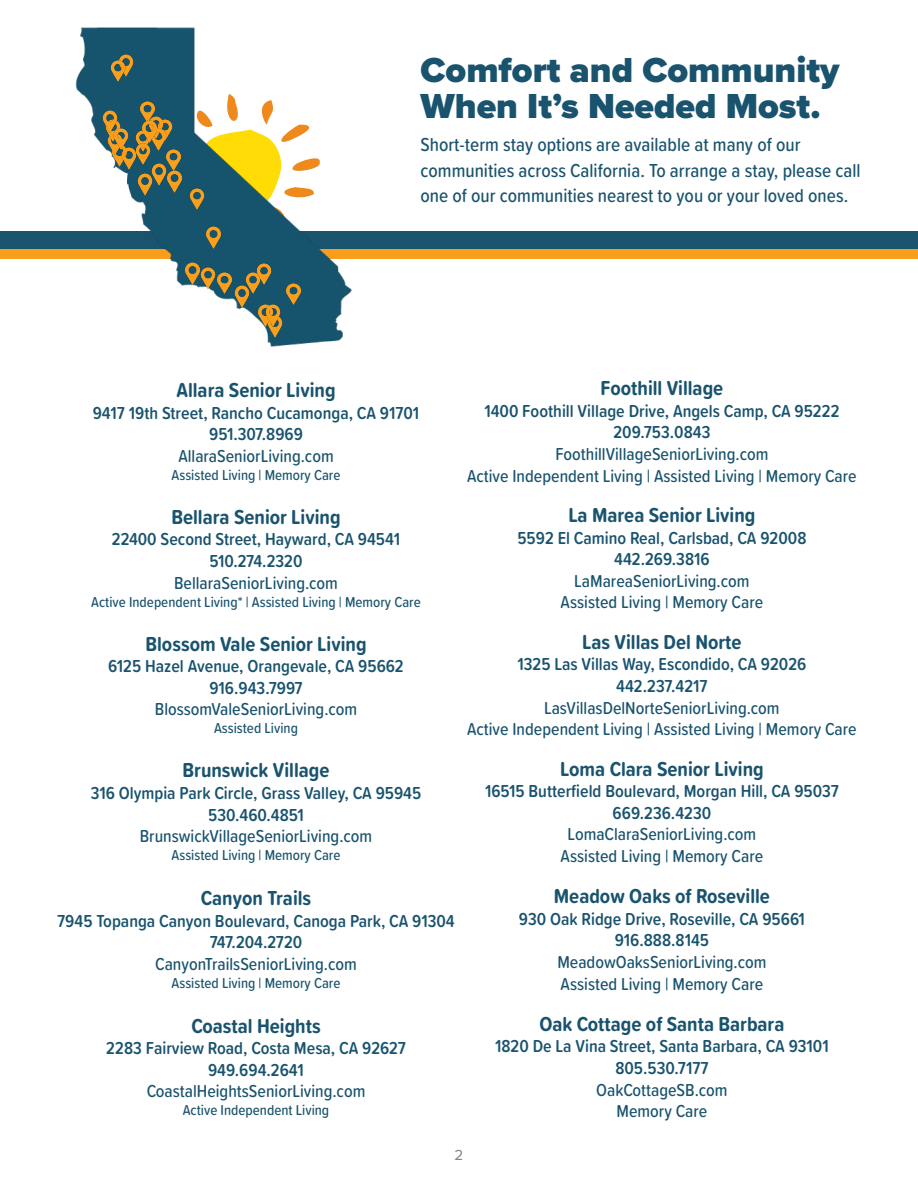
<style>
.page{position:relative;width:918px;height:1188px;background:#fff}
.page>*{position:absolute;margin:0;border:0;box-sizing:border-box;transform-origin:0 0}
.t1{font:900 36px/35.7px "Proxima Nova";color:#19536e}
.t2{font:700 21px "Proxima Soft Cond";color:#19536e}
.t3{font:500 19.5px/25.5px "Proxima Soft Cond";color:#19536e}
.t4{font:600 18px "Proxima Soft Cond";color:#19536e}
.t5{font:500 18px "Proxima Soft Cond";color:#19536e}
.t6{font:500 15px "Proxima Soft Cond";color:#19536e}
.t7{font:15px "Proxima Nova";color:#808285}
</style>
<div class="page">
<div style="left:0;top:232px;width:918px;height:17px;background:#19536e"></div>
<div style="left:0;top:249px;width:918px;height:10px;background:#f89e1c"></div>
<img style="left:49px;top:27px;width:330px;height:320px">
<img style="left:166px;top:118px;width:9px;height:23px">
<img style="left:108px;top:155px;width:9px;height:12px">
<img style="left:114px;top:54px;width:22px;height:23px">
<img style="left:106px;top:59px;width:22px;height:23px">
<img style="left:136px;top:100px;width:22px;height:23px">
<img style="left:117px;top:150px;width:22px;height:20px">
<img style="left:144px;top:116px;width:22px;height:12px">
<img style="left:153px;top:128px;width:16px;height:23px">
<img style="left:131px;top:129px;width:7px;height:13px">
<img style="left:202px;top:226px;width:22px;height:22px">
<img style="left:138px;top:120px;width:22px;height:22px">
<img style="left:147px;top:163px;width:15px;height:23px">
<img style="left:162px;top:148px;width:23px;height:44px">
<img style="left:185px;top:187px;width:22px;height:23px">
<img style="left:133px;top:173px;width:22px;height:22px">
<img style="left:263px;top:315px;width:22px;height:23px">
<img style="left:254px;top:304px;width:7px;height:22px">
<img style="left:261px;top:304px;width:22px;height:22px">
<img style="left:230px;top:285px;width:22px;height:23px">
<img style="left:282px;top:282px;width:22px;height:23px">
<img style="left:241px;top:271px;width:22px;height:23px">
<img style="left:252px;top:262px;width:22px;height:23px">
<img style="left:213px;top:271px;width:22px;height:23px">
<img style="left:196px;top:266px;width:22px;height:23px">
<img style="left:181px;top:262px;width:22px;height:22px">
<img style="left:103px;top:141px;width:22px;height:14px">
<img style="left:101px;top:119px;width:22px;height:22px">
<img style="left:98px;top:110px;width:22px;height:22px">
<img style="left:109px;top:127px;width:22px;height:23px">
<img style="left:131px;top:142px;width:22px;height:23px">
<p class="t1" style="left:420px;top:52px;width:421px">Comfort and Community<br>When It’s Needed Most.</p>
<p class="t3" style="left:420px;top:131px;width:442px">Short-term stay options are available at many of our communities across California. To arrange a stay, please call one of our communities nearest to you or your loved ones.</p>
<p class="t2" style="left:177px;top:374px;width:161px">Allara Senior Living</p>
<p class="t4" style="left:93px;top:399px;width:328px">9417 19th Street, Rancho Cucamonga, CA 91701</p>
<p class="t4" style="left:209px;top:421px;width:95px">951.307.8969</p>
<p class="t5" style="left:178px;top:442px;width:157px">AllaraSeniorLiving.com</p>
<p class="t6" style="left:172px;top:464px;width:170px">Assisted Living | Memory Care</p>
<p class="t2" style="left:171px;top:501px;width:171px">Bellara Senior Living</p>
<p class="t4" style="left:112px;top:526px;width:290px">22400 Second Street, Hayward, CA 94541</p>
<p class="t4" style="left:209px;top:548px;width:95px">510.274.2320</p>
<p class="t5" style="left:174px;top:569px;width:165px">BellaraSeniorLiving.com</p>
<p class="t6" style="left:91px;top:590px;width:331px">Active Independent Living* | Assisted Living | Memory Care</p>
<p class="t2" style="left:145px;top:628px;width:223px">Blossom Vale Senior Living</p>
<p class="t4" style="left:108px;top:653px;width:297px">6125 Hazel Avenue, Orangevale, CA 95662</p>
<p class="t4" style="left:209px;top:674px;width:95px">916.943.7997</p>
<p class="t5" style="left:155px;top:696px;width:204px">BlossomValeSeniorLiving.com</p>
<p class="t6" style="left:214px;top:717px;width:85px">Assisted Living</p>
<p class="t2" style="left:183px;top:755px;width:148px">Brunswick Village</p>
<p class="t4" style="left:91px;top:780px;width:332px">316 Olympia Park Circle, Grass Valley, CA 95945</p>
<p class="t4" style="left:208px;top:801px;width:97px">530.460.4851</p>
<p class="t5" style="left:140px;top:823px;width:234px">BrunswickVillageSeniorLiving.com</p>
<p class="t6" style="left:172px;top:844px;width:170px">Assisted Living | Memory Care</p>
<p class="t2" style="left:201px;top:882px;width:112px">Canyon Trails</p>
<p class="t4" style="left:57px;top:907px;width:399px">7945 Topanga Canyon Boulevard, Canoga Park, CA 91304</p>
<p class="t4" style="left:210px;top:929px;width:94px">747.204.2720</p>
<p class="t5" style="left:155px;top:951px;width:203px">CanyonTrailsSeniorLiving.com</p>
<p class="t6" style="left:172px;top:972px;width:170px">Assisted Living | Memory Care</p>
<p class="t2" style="left:191px;top:1010px;width:131px">Coastal Heights</p>
<p class="t4" style="left:106px;top:1035px;width:301px">2283 Fairview Road, Costa Mesa, CA 92627</p>
<p class="t4" style="left:208px;top:1057px;width:97px">949.694.2641</p>
<p class="t5" style="left:147px;top:1078px;width:220px">CoastalHeightsSeniorLiving.com</p>
<p class="t6" style="left:183px;top:1099px;width:148px">Active Independent Living</p>
<p class="t2" style="left:601px;top:372px;width:124px">Foothill Village</p>
<p class="t4" style="left:484px;top:397px;width:357px">1400 Foothill Village Drive, Angels Camp, CA 95222</p>
<p class="t4" style="left:613px;top:419px;width:99px">209.753.0843</p>
<p class="t5" style="left:555px;top:441px;width:215px">FoothillVillageSeniorLiving.com</p>
<p class="t5" style="left:467px;top:462px;width:391px">Active Independent Living | Assisted Living | Memory Care</p>
<p class="t2" style="left:568px;top:499px;width:189px">La Marea Senior Living</p>
<p class="t4" style="left:517px;top:524px;width:291px">5592 El Camino Real, Carlsbad, CA 92008</p>
<p class="t4" style="left:614px;top:546px;width:97px">442.269.3816</p>
<p class="t5" style="left:574px;top:567px;width:177px">LaMareaSeniorLiving.com</p>
<p class="t5" style="left:561px;top:589px;width:204px">Assisted Living | Memory Care</p>
<p class="t2" style="left:582px;top:626px;width:161px">Las Villas Del Norte</p>
<p class="t4" style="left:517px;top:651px;width:291px">1325 Las Villas Way, Escondido, CA 92026</p>
<p class="t4" style="left:616px;top:673px;width:93px">442.237.4217</p>
<p class="t5" style="left:544px;top:694px;width:237px">LasVillasDelNorteSeniorLiving.com</p>
<p class="t5" style="left:467px;top:716px;width:391px">Active Independent Living | Assisted Living | Memory Care</p>
<p class="t2" style="left:560px;top:753px;width:205px">Loma Clara Senior Living</p>
<p class="t4" style="left:485px;top:778px;width:355px">16515 Butterfield Boulevard, Morgan Hill, CA 95037</p>
<p class="t4" style="left:613px;top:800px;width:100px">669.236.4230</p>
<p class="t5" style="left:568px;top:821px;width:190px">LomaClaraSeniorLiving.com</p>
<p class="t5" style="left:561px;top:843px;width:204px">Assisted Living | Memory Care</p>
<p class="t2" style="left:554px;top:881px;width:218px">Meadow Oaks of Roseville</p>
<p class="t4" style="left:519px;top:906px;width:288px">930 Oak Ridge Drive, Roseville, CA 95661</p>
<p class="t4" style="left:615px;top:927px;width:96px">916.888.8145</p>
<p class="t5" style="left:557px;top:949px;width:211px">MeadowOaksSeniorLiving.com</p>
<p class="t5" style="left:561px;top:970px;width:204px">Assisted Living | Memory Care</p>
<p class="t2" style="left:539px;top:1008px;width:246px">Oak Cottage of Santa Barbara</p>
<p class="t4" style="left:495px;top:1033px;width:335px">1820 De La Vina Street, Santa Barbara, CA 93101</p>
<p class="t4" style="left:615px;top:1055px;width:95px">805.530.7177</p>
<p class="t5" style="left:596px;top:1076px;width:133px">OakCottageSB.com</p>
<p class="t5" style="left:617px;top:1098px;width:92px">Memory Care</p>
<p class="t7" style="left:455px;top:1144px;width:10px">2</p>
</div>
